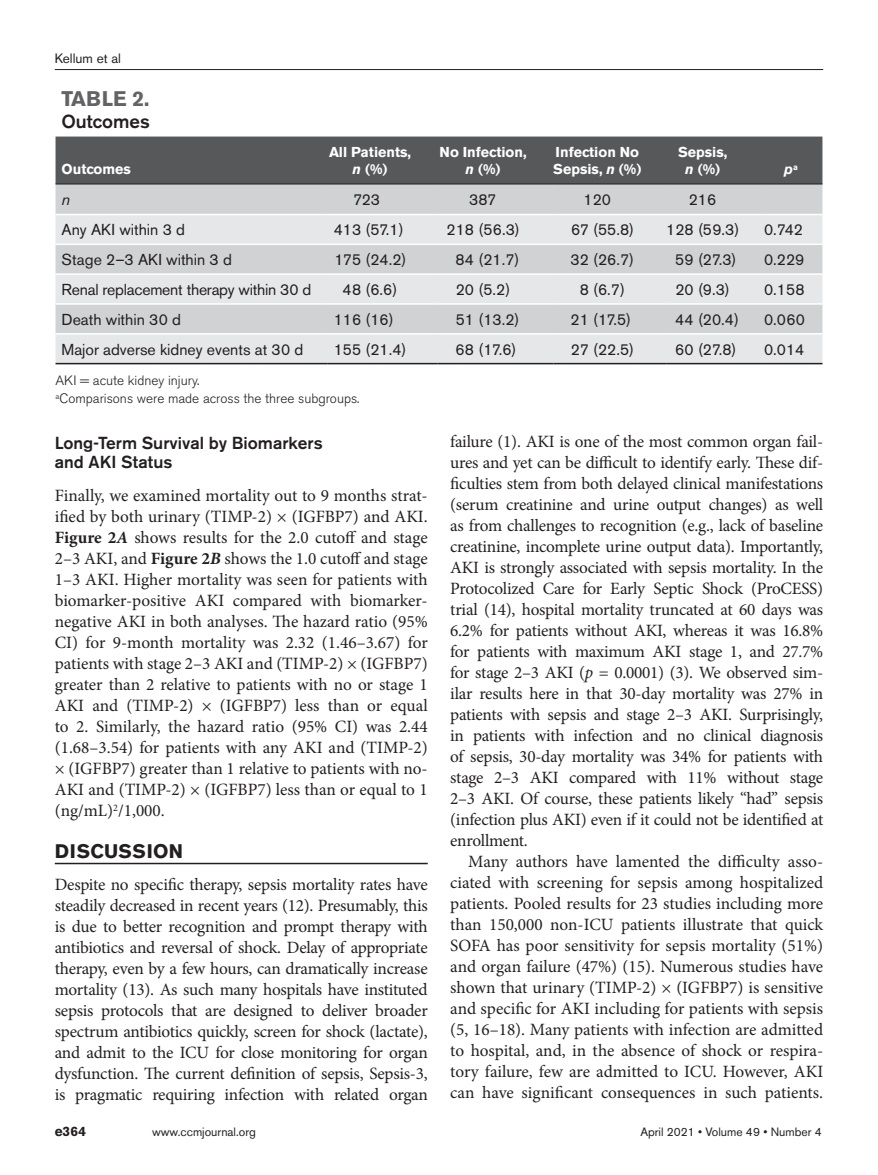
<style>
.page{position:relative;width:878px;height:1175px;background:#fff}
.page>*{position:absolute;margin:0;border:0;box-sizing:border-box;transform-origin:0 0}
.t1{font:700 21px "Akzidenz Grotesk BE";color:#636366}
.t2{font:700 19.5px "Akzidenz Grotesk BE";letter-spacing:.02em;color:#231f20}
.t3{font:500 18.75px "Akzidenz Grotesk BE";color:#231f20}
.t4{font:17.25px/21px "Minion Pro";letter-spacing:-.01em;color:#231f20;text-align:justify}
.t5{font:500 17.25px/19.5px "Akzidenz Grotesk BE";color:#231f20}
.t6{font:15.75px "Akzidenz Grotesk BE";color:#231f20}
.t7{font:italic 15.75px "Akzidenz Grotesk BE";color:#231f20}
.t8{font:700 14.25px/17.2px "Akzidenz Grotesk BE";color:#fff;text-align:center}
.t9{font:italic 700 14.25px "Akzidenz Grotesk BE";color:#fff}
.t10{font:300 13.5px/18px "Akzidenz Grotesk BE";color:#231f20}
.t11{font:13.5px "Akzidenz Grotesk BE";color:#231f20}
.t12{font:700 13.5px "Akzidenz Grotesk BE";color:#231f20}
.t13{font:12px "Akzidenz Grotesk BE";color:#231f20}
.s1{font-style:italic}
.s2{font-weight:700}
.s3{font-weight:700;font-style:italic}
</style>
<div class="page">
<hr style="left:55px;top:69px;width:768px;height:1px;background:#231f20">
<hr style="left:55px;top:862px;width:373px;height:2px;background:#231f20">
<div style="left:56px;top:136px;width:766px;height:48px;background:#57585a"></div>
<div style="left:56px;top:185px;width:766px;height:29px;background:#d1d2d4"></div>
<svg style="left:56px;top:215px;width:766px;height:148px;fill:#e6e7e9"></svg>
<hr style="left:56px;top:184px;width:271px;height:1px;background:#231f20">
<hr style="left:327px;top:184px;width:110px;height:1px;background:#231f20">
<hr style="left:437px;top:184px;width:116px;height:1px;background:#231f20">
<hr style="left:553px;top:184px;width:113px;height:1px;background:#231f20">
<hr style="left:666px;top:184px;width:98px;height:1px;background:#231f20">
<hr style="left:764px;top:184px;width:58px;height:1px;background:#231f20">
<hr style="left:56px;top:243px;width:271px;height:2px;background:#fff">
<hr style="left:327px;top:243px;width:110px;height:2px;background:#fff">
<hr style="left:437px;top:243px;width:116px;height:2px;background:#fff">
<hr style="left:553px;top:243px;width:113px;height:2px;background:#fff">
<hr style="left:666px;top:243px;width:98px;height:2px;background:#fff">
<hr style="left:764px;top:243px;width:58px;height:2px;background:#fff">
<hr style="left:56px;top:273px;width:271px;height:2px;background:#fff">
<hr style="left:327px;top:273px;width:110px;height:2px;background:#fff">
<hr style="left:437px;top:273px;width:116px;height:2px;background:#fff">
<hr style="left:553px;top:273px;width:113px;height:2px;background:#fff">
<hr style="left:666px;top:273px;width:98px;height:2px;background:#fff">
<hr style="left:764px;top:273px;width:58px;height:2px;background:#fff">
<hr style="left:56px;top:303px;width:271px;height:2px;background:#fff">
<hr style="left:327px;top:303px;width:110px;height:2px;background:#fff">
<hr style="left:437px;top:303px;width:116px;height:2px;background:#fff">
<hr style="left:553px;top:303px;width:113px;height:2px;background:#fff">
<hr style="left:666px;top:303px;width:98px;height:2px;background:#fff">
<hr style="left:764px;top:303px;width:58px;height:2px;background:#fff">
<hr style="left:56px;top:333px;width:271px;height:1px;background:#fff">
<hr style="left:327px;top:333px;width:110px;height:1px;background:#fff">
<hr style="left:437px;top:333px;width:116px;height:1px;background:#fff">
<hr style="left:553px;top:333px;width:113px;height:1px;background:#fff">
<hr style="left:666px;top:333px;width:98px;height:1px;background:#fff">
<hr style="left:764px;top:333px;width:58px;height:1px;background:#fff">
<hr style="left:56px;top:363px;width:271px;height:1px;background:#231f20">
<hr style="left:327px;top:363px;width:110px;height:1px;background:#231f20">
<hr style="left:437px;top:363px;width:116px;height:1px;background:#231f20">
<hr style="left:553px;top:363px;width:113px;height:1px;background:#231f20">
<hr style="left:666px;top:363px;width:98px;height:1px;background:#231f20">
<hr style="left:764px;top:363px;width:58px;height:1px;background:#231f20">
<p class="t11" style="left:55px;top:50px;width:68px">Kellum et al</p>
<p class="t1" style="left:62px;top:86px;width:89px">TABLE 2.</p>
<p class="t3" style="left:62px;top:110px;width:90px">Outcomes</p>
<p class="t8" style="left:62px;top:161px;width:71px">Outcomes</p>
<p class="t8" style="left:329px;top:143px;width:83px">All Patients, <span class="s1">n</span> (%)</p>
<p class="t8" style="left:439px;top:143px;width:88px">No Infection, <span class="s1">n</span> (%)</p>
<p class="t8" style="left:553px;top:143px;width:90px;text-align:left">Infection No<br>Sepsis, <span class="s1">n</span> (%)</p>
<p class="t8" style="left:678px;top:143px;width:51px">Sepsis, <span class="s1">n</span> (%)</p>
<p class="t9" style="left:784px;top:161px;width:15px">p<sup>a</sup></p>
<p class="t7" style="left:62px;top:190px;width:10px">n</p>
<p class="t6" style="left:353px;top:190px;width:28px">723</p>
<p class="t6" style="left:469px;top:190px;width:29px">387</p>
<p class="t6" style="left:583px;top:190px;width:29px">120</p>
<p class="t6" style="left:688px;top:190px;width:29px">216</p>
<p class="t6" style="left:62px;top:220px;width:125px">Any AKI within 3 d</p>
<p class="t6" style="left:334px;top:220px;width:71px">413 (57.1)</p>
<p class="t6" style="left:446px;top:220px;width:75px">218 (56.3)</p>
<p class="t6" style="left:571px;top:220px;width:64px">67 (55.8)</p>
<p class="t6" style="left:666px;top:220px;width:75px">128 (59.3)</p>
<p class="t6" style="left:764px;top:220px;width:41px">0.742</p>
<p class="t6" style="left:62px;top:250px;width:172px">Stage 2–3 AKI within 3 d</p>
<p class="t6" style="left:334px;top:250px;width:74px">175 (24.2)</p>
<p class="t6" style="left:455px;top:250px;width:65px">84 (21.7)</p>
<p class="t6" style="left:570px;top:250px;width:65px">32 (26.7)</p>
<p class="t6" style="left:675px;top:250px;width:63px">59 (27.3)</p>
<p class="t6" style="left:764px;top:250px;width:42px">0.229</p>
<p class="t6" style="left:62px;top:280px;width:251px">Renal replacement therapy within 30 d</p>
<p class="t6" style="left:342px;top:280px;width:56px">48 (6.6)</p>
<p class="t6" style="left:456px;top:280px;width:56px">20 (5.2)</p>
<p class="t6" style="left:579px;top:280px;width:47px">8 (6.7)</p>
<p class="t6" style="left:675px;top:280px;width:56px">20 (9.3)</p>
<p class="t6" style="left:764px;top:280px;width:42px">0.158</p>
<p class="t6" style="left:62px;top:310px;width:121px">Death within 30 d</p>
<p class="t6" style="left:334px;top:310px;width:62px">116 (16)</p>
<p class="t6" style="left:456px;top:310px;width:65px">51 (13.2)</p>
<p class="t6" style="left:570px;top:310px;width:62px">21 (17.5)</p>
<p class="t6" style="left:675px;top:310px;width:65px">44 (20.4)</p>
<p class="t6" style="left:764px;top:310px;width:42px">0.060</p>
<p class="t6" style="left:62px;top:340px;width:243px">Major adverse kidney events at 30 d</p>
<p class="t6" style="left:334px;top:340px;width:74px">155 (21.4)</p>
<p class="t6" style="left:455px;top:340px;width:63px">68 (17.6)</p>
<p class="t6" style="left:570px;top:340px;width:65px">27 (22.5)</p>
<p class="t6" style="left:675px;top:340px;width:63px">60 (27.8)</p>
<p class="t6" style="left:764px;top:340px;width:42px">0.014</p>
<p class="t10" style="left:56px;top:372px;width:305px">AKI = acute kidney injury.<br><sup>a</sup>Comparisons were made across the three subgroups.</p>
<p class="t5" style="left:55px;top:433px;width:269px">Long-Term Survival by Biomarkers and AKI Status</p>
<p class="t4" style="left:55px;top:485px;width:374px">Finally, we examined mortality out to 9 months strat&shy;ified by both urinary (TIMP-2) × (IGFBP7) and AKI.<br><span class="s2">Figure 2</span><span class="s3">A</span> shows results for the 2.0 cutoff and stage 2–3 AKI, and <span class="s2">Figure 2</span><span class="s3">B</span> shows the 1.0 cutoff and stage 1–3 AKI. Higher mortality was seen for patients with biomarker-positive AKI compared with biomarker&shy;negative AKI in both analyses. The hazard ratio (95% CI) for 9-month mortality was 2.32 (1.46–3.67) for patients with stage 2–3 AKI and (TIMP-2) × (IGFBP7) greater than 2 relative to patients with no or stage 1<br>AKI and (TIMP-2) × (IGFBP7) less than or equal to 2. Similarly, the hazard ratio (95% CI) was 2.44 (1.68–3.54) for patients with any AKI and (TIMP-2) × (IGFBP7) greater than 1 relative to patients with no-AKI and (TIMP-2) × (IGFBP7) less than or equal to 1 (ng/mL)<sup>2</sup>/1,000.</p>
<p class="t2" style="left:55px;top:840px;width:130px">DISCUSSION</p>
<p class="t4" style="left:55px;top:873px;width:374px">Despite no specific therapy, sepsis mortality rates have steadily decreased in recent years (12). Presumably, this is due to better recognition and prompt therapy with antibiotics and reversal of shock. Delay of appropriate therapy, even by a few hours, can dramatically increase mortality (13). As such many hospitals have instituted sepsis protocols that are designed to deliver broader spectrum antibiotics quickly, screen for shock (lactate), and admit to the ICU for close monitoring for organ dysfunction. The current definition of sepsis, Sepsis-3, is pragmatic requiring infection with related organ</p>
<p class="t4" style="left:450px;top:431px;width:374px">failure (1). AKI is one of the most common organ fail&shy;ures and yet can be difficult to identify early. These dif&shy;ficulties stem from both delayed clinical manifestations (serum creatinine and urine output changes) as well as from challenges to recognition (e.g., lack of baseline creatinine, incomplete urine output data). Importantly, AKI is strongly associated with sepsis mortality. In the Protocolized Care for Early Septic Shock (ProCESS) trial (14), hospital mortality truncated at 60 days was 6.2% for patients without AKI, whereas it was 16.8% for patients with maximum AKI stage 1, and 27.7% for stage 2–3 AKI (<span class="s1">p</span> = 0.0001) (3). We observed sim&shy;ilar results here in that 30-day mortality was 27% in patients with sepsis and stage 2–3 AKI. Surprisingly, in patients with infection and no clinical diagnosis of sepsis, 30-day mortality was 34% for patients with stage 2–3 AKI compared with 11% without stage 2–3 AKI. Of course, these patients likely “had” sepsis (infection plus AKI) even if it could not be identified at enrollment.</p>
<p class="t4" style="left:450px;top:851px;width:374px;text-indent:18px">Many authors have lamented the difficulty asso&shy;ciated with screening for sepsis among hospitalized patients. Pooled results for 23 studies including more than 150,000 non-ICU patients illustrate that quick SOFA has poor sensitivity for sepsis mortality (51%) and organ failure (47%) (15). Numerous studies have shown that urinary (TIMP-2) × (IGFBP7) is sensitive and specific for AKI including for patients with sepsis (5, 16–18). Many patients with infection are admitted to hospital, and, in the absence of shock or respira&shy;tory failure, few are admitted to ICU. However, AKI can have significant consequences in such patients.</p>
<p class="t12" style="left:55px;top:1123px;width:33px">e364</p>
<p class="t13" style="left:152px;top:1125px;width:105px">www.ccmjournal.org</p>
<p class="t13" style="left:640px;top:1125px;width:183px">April 2021 • Volume 49 • Number 4</p>
</div>
